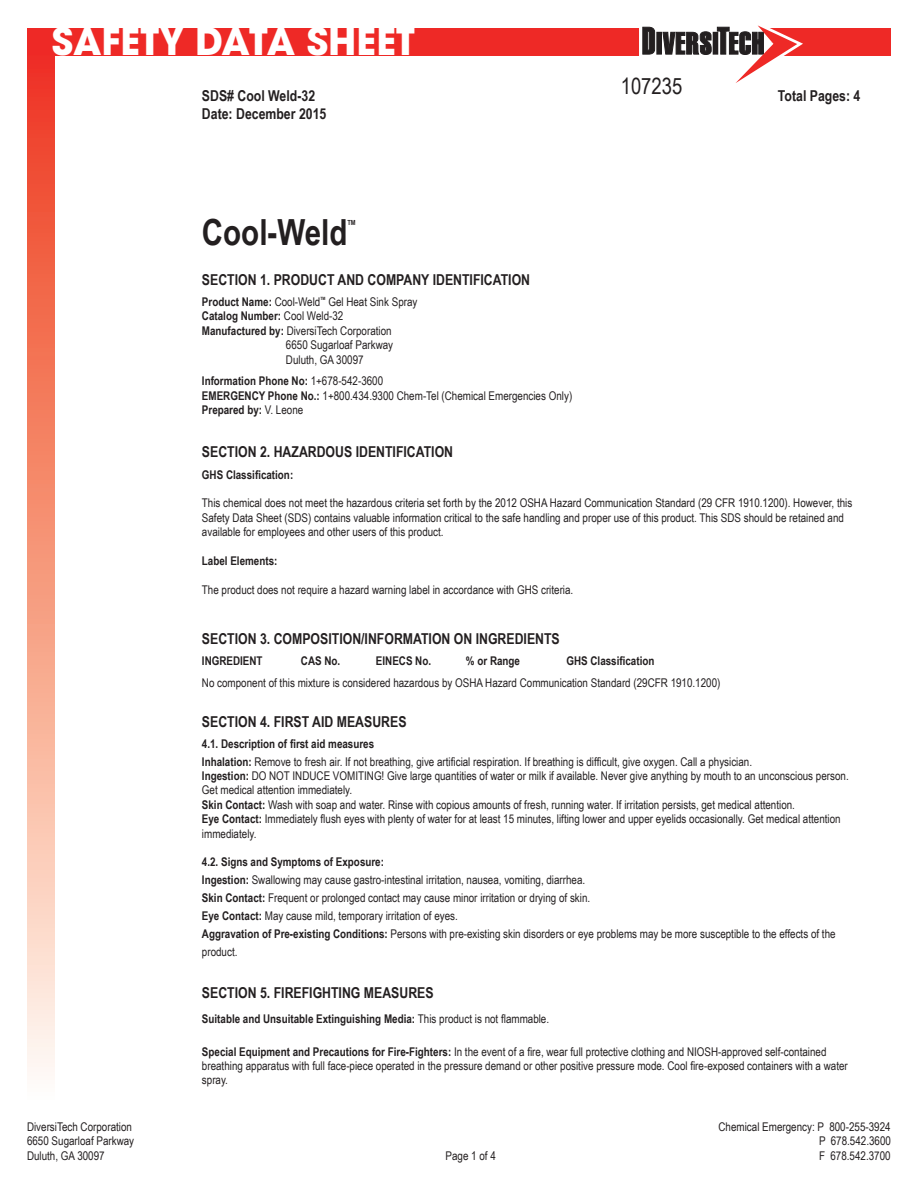
<style>
.page{position:relative;width:918px;height:1188px;background:#fff}
.page>*{position:absolute;margin:0;border:0;box-sizing:border-box;transform-origin:0 0}
.t1{font:700 37.5px "ITC Avant Garde Std";color:#fff}
.t2{font:700 36px "Arial Narrow";color:#231f20}
.t3{font:22.5px "Arial Narrow";color:#231f20}
.t4{font:700 15px "Arial Narrow";color:#231f20}
.t5{font:12px/14.4px "Arial Narrow";color:#231f20}
.t6{font:700 12px "Arial Narrow";color:#231f20}
.t7{font:700 7.05px "Arial Narrow";color:#231f20}
.t8{font:700 4.35px "Arial Narrow";color:#231f20}
.s1{font-weight:400}
.s2{font-weight:700}
</style>
<div class="page">
<div style="left:27px;top:29px;width:864px;height:27px;background:#ee2926"></div>
<div style="left:27px;top:56px;width:27px;height:1048px;background:linear-gradient(to bottom,#ee3819,#fffdee)"></div>
<svg style="left:639px;top:25px;width:164px;height:58px"></svg>
<h1 class="t1" style="left:52px;top:16px;width:365px">SAFETY DATA SHEET</h1>
<h3 class="t3" style="left:621px;top:69px;width:63px">107235</h3>
<p class="t4" style="left:202px;top:85px;width:115px">SDS# Cool Weld-32</p>
<p class="t4" style="left:778px;top:85px;width:84px">Total Pages: 4</p>
<p class="t4" style="left:202px;top:103px;width:126px">Date: December 2015</p>
<h2 class="t2" style="left:202px;top:205px;width:147px">Cool-Weld</h2>
<p class="t7" style="left:347px;top:217px;width:10px">TM</p>
<p class="t4" style="left:202px;top:268px;width:330px">SECTION 1. PRODUCT AND COMPANY IDENTIFICATION</p>
<p class="t6" style="left:202px;top:293px;width:120px">Product Name: <span class="s1">Cool-Weld</span></p>
<p class="t8" style="left:320px;top:296px;width:7px">TM</p>
<p class="t5" style="left:328px;top:294px;width:91px">Gel Heat Sink Spray</p>
<p class="t6" style="left:202px;top:307px;width:143px">Catalog Number: <span class="s1">Cool Weld-32</span></p>
<p class="t5" style="left:202px;top:323px;width:191px"><span class="s2">Manufactured by:</span> DiversiTech Corporation</p>
<p class="t5" style="left:286px;top:337px;width:109px">6650 Sugarloaf Parkway</p>
<p class="t5" style="left:286px;top:352px;width:79px">Duluth, GA 30097</p>
<p class="t5" style="left:202px;top:373px;width:372px"><span class="s2">Information Phone No:</span> 1+678-542-3600<br><span class="s2">EMERGENCY Phone No.:</span> 1+800.434.9300 Chem-Tel (Chemical Emergencies Only)<br><span class="s2">Prepared by:</span> V. Leone</p>
<p class="t4" style="left:202px;top:441px;width:253px">SECTION 2. HAZARDOUS IDENTIFICATION</p>
<p class="t6" style="left:202px;top:465px;width:93px">GHS Classification:</p>
<p class="t5" style="left:202px;top:496px;width:652px">This chemical does not meet the hazardous criteria set forth by the 2012 OSHA Hazard Communication Standard (29 CFR 1910.1200). However, this<br>Safety Data Sheet (SDS) contains valuable information critical to the safe handling and proper use of this product. This SDS should be retained and available for employees and other users of this product.</p>
<p class="t6" style="left:202px;top:552px;width:77px">Label Elements:</p>
<p class="t5" style="left:202px;top:582px;width:373px">The product does not require a hazard warning label in accordance with GHS criteria.</p>
<p class="t4" style="left:202px;top:628px;width:359px">SECTION 3. COMPOSITION/INFORMATION ON INGREDIENTS</p>
<p class="t6" style="left:202px;top:652px;width:62px">INGREDIENT</p>
<p class="t6" style="left:301px;top:652px;width:41px">CAS No.</p>
<p class="t6" style="left:376px;top:652px;width:57px">EINECS No.</p>
<p class="t6" style="left:466px;top:652px;width:56px">% or Range</p>
<p class="t6" style="left:566px;top:652px;width:90px">GHS Classification</p>
<p class="t5" style="left:202px;top:675px;width:520px">No component of this mixture is considered hazardous by OSHA Hazard Communication Standard (29CFR 1910.1200)</p>
<p class="t4" style="left:202px;top:710px;width:206px">SECTION 4. FIRST AID MEASURES</p>
<p class="t5" style="left:202px;top:735px;width:552px;line-height:17.4px"><span class="s2">4.1. Description of first aid measures<br>Inhalation:</span> Remove to fresh air. If not breathing, give artificial respiration. If breathing is difficult, give oxygen. Call a physician.</p>
<p class="t5" style="left:202px;top:768px;width:648px"><span class="s2">Ingestion:</span> DO NOT INDUCE VOMITING! Give large quantities of water or milk if available. Never give anything by mouth to an unconscious person.<br>Get medical attention immediately.<br><span class="s2">Skin Contact:</span> Wash with soap and water. Rinse with copious amounts of fresh, running water. If irritation persists, get medical attention.<br><span class="s2">Eye Contact:</span> Immediately flush eyes with plenty of water for at least 15 minutes, lifting lower and upper eyelids occasionally. Get medical attention immediately.</p>
<p class="t5" style="left:202px;top:853px;width:635px;line-height:18px"><span class="s2">4.2. Signs and Symptoms of Exposure:<br>Ingestion:</span> Swallowing may cause gastro-intestinal irritation, nausea, vomiting, diarrhea.<br><span class="s2">Skin Contact:</span> Frequent or prolonged contact may cause minor irritation or drying of skin.<br><span class="s2">Eye Contact:</span> May cause mild, temporary irritation of eyes.<br><span class="s2">Aggravation of Pre-existing Conditions:</span> Persons with pre-existing skin disorders or eye problems may be more susceptible to the effects of the product.</p>
<p class="t4" style="left:202px;top:982px;width:233px">SECTION 5. FIREFIGHTING MEASURES</p>
<p class="t6" style="left:202px;top:1010px;width:349px">Suitable and Unsuitable Extinguishing Media: <span class="s1">This product is not flammable.</span></p>
<p class="t5" style="left:202px;top:1044px;width:647px"><span class="s2">Special Equipment and Precautions for Fire-Fighters:</span> In the event of a fire, wear full protective clothing and NIOSH-approved self-contained breathing apparatus with full face-piece operated in the pressure demand or other positive pressure mode. Cool fire-exposed containers with a water spray.</p>
<p class="t5" style="left:27px;top:1119px;width:106px">DiversiTech Corporation</p>
<p class="t5" style="left:719px;top:1119px;width:174px">Chemical Emergency: P 800-255-3924</p>
<p class="t5" style="left:27px;top:1134px;width:109px">6650 Sugarloaf Parkway</p>
<p class="t5" style="left:819px;top:1134px;width:73px">P 678.542.3600</p>
<p class="t5" style="left:27px;top:1148px;width:79px">Duluth, GA 30097</p>
<p class="t5" style="left:446px;top:1148px;width:52px">Page 1 of 4</p>
<p class="t5" style="left:819px;top:1148px;width:73px">F 678.542.3700</p>
</div>
